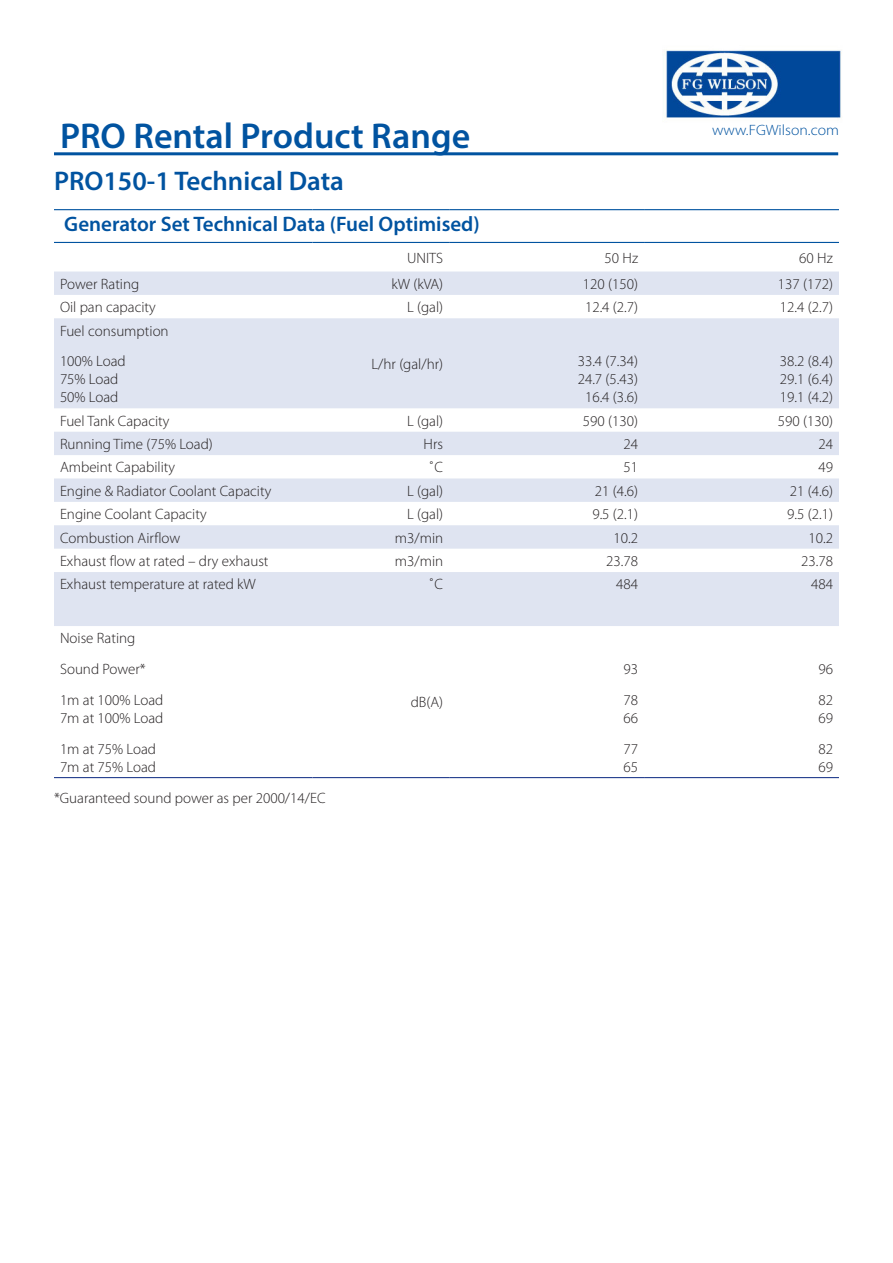
<style>
.page{position:relative;width:893px;height:1263px;background:#fff}
.page>*{position:absolute;margin:0;border:0;box-sizing:border-box;transform-origin:0 0}
.t1{font:600 36px "Myriad Pro";color:#0153a0}
._2__Option_Code_Titl{font:600 27px "Myriad Pro";color:#0153a0}
._6_-_Table_Title{font:600 21px "Myriad Pro";color:#0153a0}
._7__Table_Text{font:300 15px/18px "Myriad Pro";color:#231f20}
.t2{font:300 15px "Myriad Pro";color:#0153a0;scale:1.05 1}
</style>
<div class="page">
<hr style="left:54px;top:152px;width:784px;height:3px;background:#0153a0">
<img style="left:664px;top:50px;width:178px;height:68px">
<svg style="left:54px;top:271px;width:785px;height:355px;fill:#dfe4f1"></svg>
<hr style="left:54px;top:209px;width:259px;height:1px;background:#0153a0">
<hr style="left:313px;top:209px;width:136px;height:1px;background:#0153a0">
<hr style="left:449px;top:209px;width:195px;height:1px;background:#0153a0">
<hr style="left:644px;top:209px;width:195px;height:1px;background:#0153a0">
<hr style="left:54px;top:242px;width:259px;height:1px;background:#0153a0">
<hr style="left:313px;top:242px;width:136px;height:1px;background:#0153a0">
<hr style="left:449px;top:242px;width:195px;height:1px;background:#0153a0">
<hr style="left:644px;top:242px;width:195px;height:1px;background:#0153a0">
<hr style="left:54px;top:777px;width:259px;height:1px;background:#253f8e">
<hr style="left:313px;top:777px;width:136px;height:1px;background:#253f8e">
<hr style="left:449px;top:777px;width:195px;height:1px;background:#253f8e">
<hr style="left:644px;top:777px;width:195px;height:1px;background:#253f8e">
<h1 class="t1" style="left:60px;top:113px;width:412px">PRO Rental Product Range</h1>
<p class="t2" style="left:712px;top:121px;width:122px">www.FGWilson.com</p>
<p class="_2__Option_Code_Titl" style="left:54px;top:164px;width:291px">PRO150-1 Technical Data</p>
<p class="_6_-_Table_Title" style="left:64px;top:211px;width:417px">Generator Set Technical Data (Fuel Optimised)</p>
<p class="_7__Table_Text" style="left:407px;top:249px;width:37px">UNITS</p>
<p class="_7__Table_Text" style="left:604px;top:249px;width:35px">50 Hz</p>
<p class="_7__Table_Text" style="left:799px;top:249px;width:35px">60 Hz</p>
<p class="_7__Table_Text" style="left:60px;top:275px;width:81px">Power Rating</p>
<p class="_7__Table_Text" style="left:391px;top:275px;width:53px">kW (kVA)</p>
<p class="_7__Table_Text" style="left:583px;top:275px;width:57px">120 (150)</p>
<p class="_7__Table_Text" style="left:778px;top:275px;width:57px">137 (172)</p>
<p class="_7__Table_Text" style="left:60px;top:298px;width:97px">Oil pan capacity</p>
<p class="_7__Table_Text" style="left:407px;top:298px;width:38px">L (gal)</p>
<p class="_7__Table_Text" style="left:585px;top:298px;width:55px">12.4 (2.7)</p>
<p class="_7__Table_Text" style="left:780px;top:298px;width:55px">12.4 (2.7)</p>
<p class="_7__Table_Text" style="left:60px;top:322px;width:110px">Fuel consumption</p>
<p class="_7__Table_Text" style="left:60px;top:353px;width:67px">100% Load<br>75% Load<br>50% Load</p>
<p class="_7__Table_Text" style="left:372px;top:355px;width:73px">L/hr (gal/hr)</p>
<p class="_7__Table_Text" style="left:578px;top:353px;width:62px;text-align:center">33.4 (7.34)<br>24.7 (5.43)<br>16.4 (3.6)</p>
<p class="_7__Table_Text" style="left:780px;top:353px;width:55px;text-align:justify">38.2 (8.4)<br>29.1 (6.4)<br>19.1 (4.2)</p>
<p class="_7__Table_Text" style="left:60px;top:412px;width:111px">Fuel Tank Capacity</p>
<p class="_7__Table_Text" style="left:407px;top:412px;width:38px">L (gal)</p>
<p class="_7__Table_Text" style="left:583px;top:412px;width:57px">590 (130)</p>
<p class="_7__Table_Text" style="left:778px;top:412px;width:57px">590 (130)</p>
<p class="_7__Table_Text" style="left:60px;top:435px;width:154px">Running Time (75% Load)</p>
<p class="_7__Table_Text" style="left:423px;top:435px;width:21px">Hrs</p>
<p class="_7__Table_Text" style="left:623px;top:435px;width:16px">24</p>
<p class="_7__Table_Text" style="left:818px;top:435px;width:16px">24</p>
<p class="_7__Table_Text" style="left:60px;top:459px;width:117px">Ambeint Capability</p>
<p class="_7__Table_Text" style="left:429px;top:459px;width:16px">˚C</p>
<p class="_7__Table_Text" style="left:623px;top:459px;width:16px">51</p>
<p class="_7__Table_Text" style="left:818px;top:459px;width:16px">49</p>
<p class="_7__Table_Text" style="left:60px;top:482px;width:213px">Engine &amp; Radiator Coolant Capacity</p>
<p class="_7__Table_Text" style="left:407px;top:482px;width:38px">L (gal)</p>
<p class="_7__Table_Text" style="left:595px;top:482px;width:45px">21 (4.6)</p>
<p class="_7__Table_Text" style="left:790px;top:482px;width:45px">21 (4.6)</p>
<p class="_7__Table_Text" style="left:60px;top:505px;width:148px">Engine Coolant Capacity</p>
<p class="_7__Table_Text" style="left:407px;top:505px;width:38px">L (gal)</p>
<p class="_7__Table_Text" style="left:592px;top:505px;width:47px">9.5 (2.1)</p>
<p class="_7__Table_Text" style="left:787px;top:505px;width:47px">9.5 (2.1)</p>
<p class="_7__Table_Text" style="left:60px;top:529px;width:122px">Combustion Airflow</p>
<p class="_7__Table_Text" style="left:395px;top:529px;width:50px">m3/min</p>
<p class="_7__Table_Text" style="left:613px;top:529px;width:26px">10.2</p>
<p class="_7__Table_Text" style="left:808px;top:529px;width:26px">10.2</p>
<p class="_7__Table_Text" style="left:60px;top:552px;width:210px">Exhaust flow at rated – dry exhaust</p>
<p class="_7__Table_Text" style="left:395px;top:552px;width:50px">m3/min</p>
<p class="_7__Table_Text" style="left:606px;top:552px;width:33px">23.78</p>
<p class="_7__Table_Text" style="left:801px;top:552px;width:33px">23.78</p>
<p class="_7__Table_Text" style="left:60px;top:575px;width:197px">Exhaust temperature at rated kW</p>
<p class="_7__Table_Text" style="left:429px;top:575px;width:16px">˚C</p>
<p class="_7__Table_Text" style="left:616px;top:575px;width:23px">484</p>
<p class="_7__Table_Text" style="left:811px;top:575px;width:23px">484</p>
<p class="_7__Table_Text" style="left:60px;top:629px;width:77px">Noise Rating</p>
<p class="_7__Table_Text" style="left:60px;top:660px;width:87px">Sound Power*</p>
<p class="_7__Table_Text" style="left:60px;top:691px;width:105px">1m at 100% Load<br>7m at 100% Load</p>
<p class="_7__Table_Text" style="left:60px;top:740px;width:98px">1m at 75% Load<br>7m at 75% Load</p>
<p class="_7__Table_Text" style="left:54px;top:789px;width:273px">*Guaranteed sound power as per 2000/14/EC</p>
<p class="_7__Table_Text" style="left:411px;top:694px;width:34px">dB(A)</p>
<p class="_7__Table_Text" style="left:623px;top:660px;width:16px">93</p>
<p class="_7__Table_Text" style="left:623px;top:691px;width:16px">78<br>66</p>
<p class="_7__Table_Text" style="left:623px;top:740px;width:16px">77<br>65</p>
<p class="_7__Table_Text" style="left:818px;top:660px;width:16px">96</p>
<p class="_7__Table_Text" style="left:818px;top:691px;width:16px">82<br>69</p>
<p class="_7__Table_Text" style="left:818px;top:740px;width:16px">82<br>69</p>
</div>
